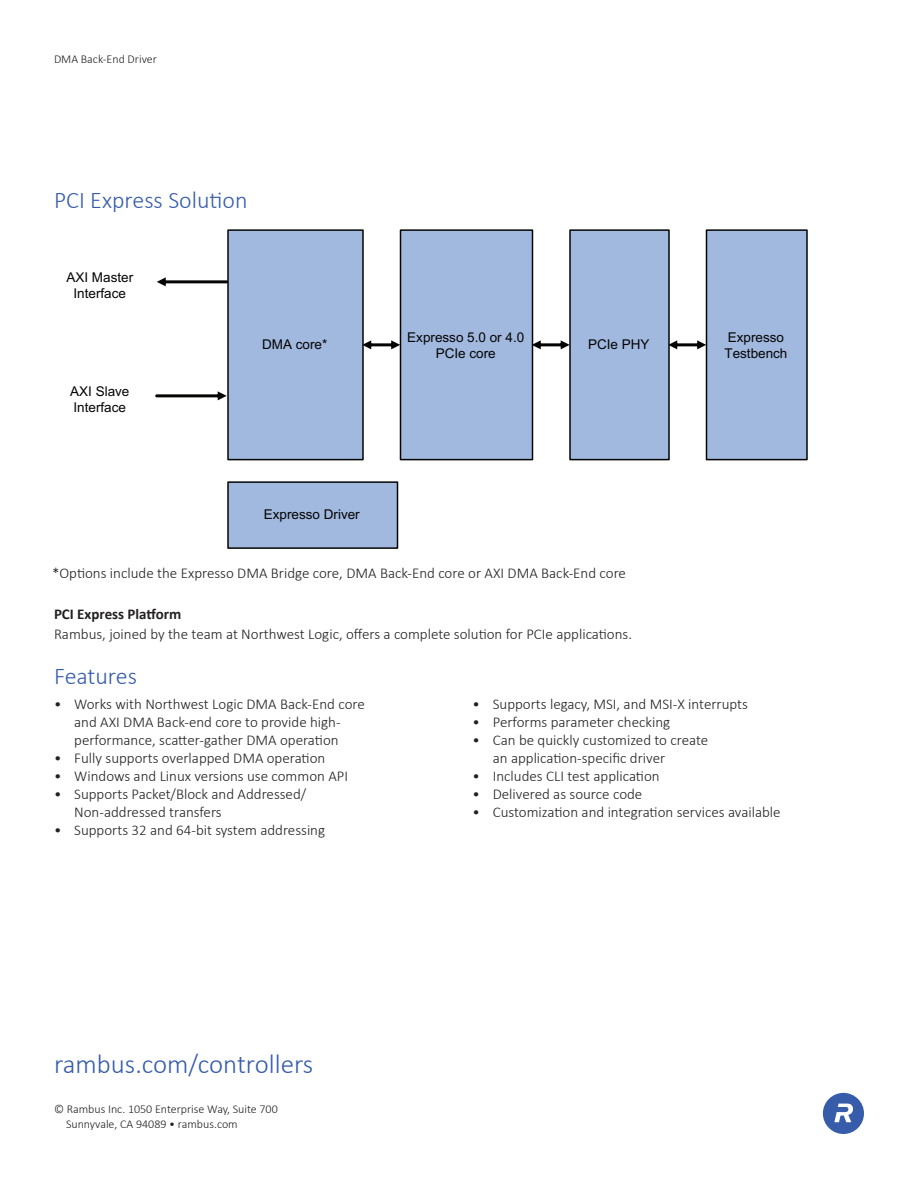
<style>
.page{position:relative;width:918px;height:1188px;background:#fff}
.page>*{position:absolute;margin:0;border:0;box-sizing:border-box;transform-origin:0 0}
.t1{font:300 27px "Calibri";color:#365caa}
.t2{font:300 24px "Calibri";color:#365caa}
.t3{font:300 15px/18px "Calibri";color:#231f20}
.t4{font:700 15px "Calibri";color:#231f20}
.t5{font:13.5px/16.5px "Arial";color:#040503;text-align:center}
.t6{font:300 12px/14.4px "Calibri";color:#231f20}
</style>
<div class="page">
<svg style="left:823px;top:1093px;width:41px;height:41px"></svg>
<div style="left:570px;top:230px;width:99px;height:230px;background:#a1b8df"></div>
<div style="left:569px;top:229px;width:101px;height:231px;border:2px solid #040503"></div>
<div style="left:228px;top:230px;width:135px;height:230px;background:#a1b8df"></div>
<div style="left:227px;top:229px;width:137px;height:231px;border:2px solid #040503"></div>
<div style="left:400px;top:230px;width:132px;height:230px;background:#a1b8df"></div>
<div style="left:400px;top:229px;width:133px;height:231px;border:2px solid #040503"></div>
<svg style="left:157px;top:277px;width:71px;height:9px"></svg>
<svg style="left:362px;top:340px;width:38px;height:9px"></svg>
<svg style="left:532px;top:340px;width:38px;height:9px"></svg>
<svg style="left:668px;top:340px;width:38px;height:9px"></svg>
<div style="left:228px;top:482px;width:170px;height:66px;background:#a1b8df"></div>
<div style="left:227px;top:481px;width:171px;height:68px;border:2px solid #040503"></div>
<div style="left:706px;top:230px;width:101px;height:230px;background:#a1b8df"></div>
<div style="left:706px;top:229px;width:102px;height:231px;border:2px solid #040503"></div>
<svg style="left:155px;top:391px;width:72px;height:9px"></svg>
<p class="t6" style="left:54px;top:52px;width:104px">DMA Back-End Driver</p>
<h2 class="t2" style="left:54px;top:185px;width:195px">PCI Express Solution</h2>
<p class="t5" style="left:66px;top:269px;width:68px">AXI Master<br>Interface</p>
<p class="t5" style="left:70px;top:383px;width:61px;text-align:left">AXI Slave<br>Interface</p>
<p class="t5" style="left:262px;top:336px;width:67px">DMA core*</p>
<p class="t5" style="left:407px;top:329px;width:119px">Expresso 5.0 or 4.0<br>PCIe core</p>
<p class="t5" style="left:264px;top:506px;width:98px">Expresso Driver</p>
<p class="t5" style="left:588px;top:336px;width:63px">PCIe PHY</p>
<p class="t3" style="left:52px;top:564px;width:576px">*Options include the Expresso DMA Bridge core, DMA Back-End core or AXI DMA Back-End core</p>
<p class="t4" style="left:54px;top:603px;width:129px">PCI Express Platform</p>
<p class="t3" style="left:54px;top:625px;width:580px">Rambus, joined by the team at Northwest Logic, offers a complete solution for PCIe applications.</p>
<p class="t5" style="left:724px;top:329px;width:65px;text-align:left">Expresso<br>Testbench</p>
<h2 class="t2" style="left:54px;top:661px;width:85px">Features</h2>
<p class="t3" style="left:54px;top:695px;width:312px;text-align:center">• Works with Northwest Logic DMA Back-End core and AXI DMA Back-end core to provide high&shy;performance, scatter-gather DMA operation</p>
<p class="t3" style="left:54px;top:749px;width:273px">• Fully supports overlapped DMA operation</p>
<p class="t3" style="left:54px;top:767px;width:296px">• Windows and Linux versions use common API</p>
<p class="t3" style="left:74px;top:785px;width:234px;text-indent:-20px">• Supports Packet/Block and Addressed/<br>Non-addressed transfers</p>
<p class="t3" style="left:54px;top:821px;width:273px">• Supports 32 and 64-bit system addressing</p>
<h1 class="t1" style="left:54px;top:1048px;width:261px">rambus.com/controllers</h1>
<p class="t6" style="left:66px;top:1102px;width:213px;text-indent:-12px">© Rambus Inc. 1050 Enterprise Way, Suite 700<br>Sunnyvale, CA 94089 • rambus.com</p>
<p class="t3" style="left:472px;top:695px;width:277px">• Supports legacy, MSI, and MSI-X interrupts</p>
<p class="t3" style="left:472px;top:713px;width:199px">• Performs parameter checking</p>
<p class="t3" style="left:493px;top:731px;width:217px;text-indent:-20px">• Can be quickly customized to create an application-specific driver</p>
<p class="t3" style="left:472px;top:767px;width:189px">• Includes CLI test application</p>
<p class="t3" style="left:472px;top:785px;width:171px">• Delivered as source code</p>
<p class="t3" style="left:472px;top:803px;width:310px">• Customization and integration services available</p>
</div>
